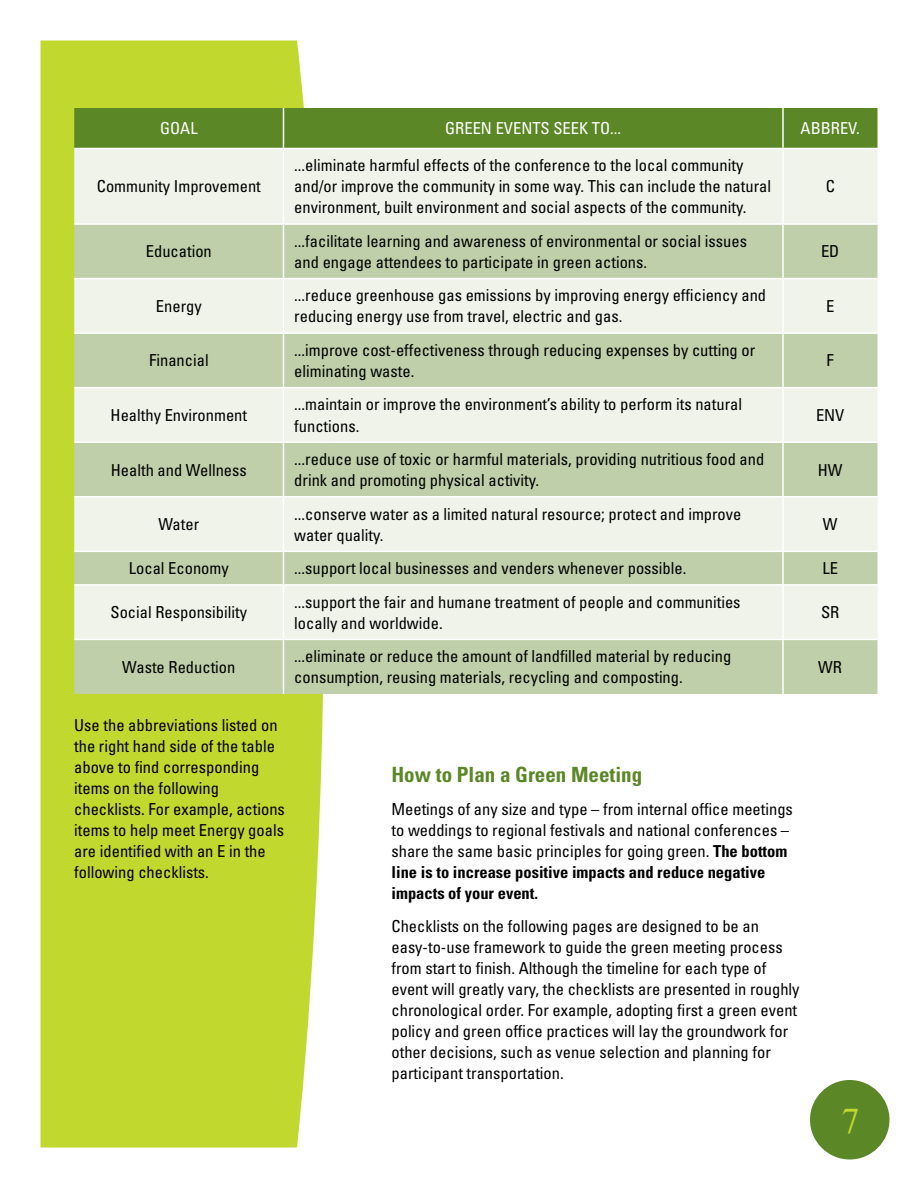
<style>
.page{position:relative;width:918px;height:1188px;background:#fff}
.page>*{position:absolute;margin:0;border:0;box-sizing:border-box;transform-origin:0 0}
.t1{font:36px "Times New Roman";color:#c1d82f}
.t2{font:700 condensed 21px "Univers LT Std";color:#5c8727}
.t3{font:condensed 16.5px/21px "Univers LT Std";color:#000}
.t4{font:condensed 16.5px "Univers LT Std";color:#fff}
.s1{font-weight:700}
</style>
<div class="page">
<div style="left:810px;top:1080px;width:80px;height:80px;background:#5c8727;border-radius:50%"></div>
<div style="left:40px;top:40px;width:283px;height:1108px;background:#c1d82f"></div>
<div style="left:74px;top:108px;width:804px;height:40px;background:#5c8727"></div>
<div style="left:74px;top:149px;width:804px;height:74px;background:#eff3e9"></div>
<svg style="left:74px;top:225px;width:804px;height:469px;background:#d4dfc6"></svg>
<hr style="left:74px;top:223px;width:210px;height:2px;background:#fff">
<hr style="left:284px;top:223px;width:499px;height:2px;background:#fff">
<hr style="left:74px;top:278px;width:210px;height:1px;background:#fff">
<hr style="left:284px;top:278px;width:499px;height:1px;background:#fff">
<hr style="left:783px;top:278px;width:95px;height:1px;background:#fff">
<hr style="left:283px;top:108px;width:1px;height:40px;background:#fff">
<hr style="left:782px;top:108px;width:2px;height:40px;background:#fff">
<hr style="left:283px;top:149px;width:1px;height:74px;background:#fff">
<hr style="left:782px;top:149px;width:2px;height:74px;background:#fff">
<hr style="left:283px;top:225px;width:1px;height:53px;background:#fff">
<hr style="left:782px;top:225px;width:2px;height:53px;background:#fff">
<hr style="left:283px;top:279px;width:1px;height:53px;background:#fff">
<hr style="left:782px;top:279px;width:2px;height:53px;background:#fff">
<hr style="left:283px;top:334px;width:1px;height:53px;background:#fff">
<hr style="left:782px;top:334px;width:2px;height:53px;background:#fff">
<hr style="left:283px;top:388px;width:1px;height:53px;background:#fff">
<hr style="left:782px;top:388px;width:2px;height:53px;background:#fff">
<hr style="left:283px;top:443px;width:1px;height:53px;background:#fff">
<hr style="left:782px;top:443px;width:2px;height:53px;background:#fff">
<hr style="left:283px;top:498px;width:1px;height:53px;background:#fff">
<hr style="left:782px;top:498px;width:2px;height:53px;background:#fff">
<hr style="left:283px;top:552px;width:1px;height:32px;background:#fff">
<hr style="left:782px;top:552px;width:2px;height:32px;background:#fff">
<hr style="left:283px;top:586px;width:1px;height:53px;background:#fff">
<hr style="left:782px;top:586px;width:2px;height:53px;background:#fff">
<hr style="left:283px;top:640px;width:1px;height:54px;background:#fff">
<hr style="left:782px;top:640px;width:2px;height:54px;background:#fff">
<hr style="left:74px;top:148px;width:210px;height:1px;background:#fff">
<hr style="left:284px;top:148px;width:499px;height:1px;background:#fff">
<hr style="left:74px;top:332px;width:210px;height:2px;background:#fff">
<hr style="left:284px;top:332px;width:499px;height:2px;background:#fff">
<hr style="left:783px;top:332px;width:95px;height:2px;background:#fff">
<hr style="left:74px;top:387px;width:210px;height:1px;background:#fff">
<hr style="left:284px;top:387px;width:499px;height:1px;background:#fff">
<hr style="left:783px;top:387px;width:95px;height:1px;background:#fff">
<hr style="left:74px;top:496px;width:210px;height:2px;background:#fff">
<hr style="left:284px;top:496px;width:499px;height:2px;background:#fff">
<hr style="left:783px;top:496px;width:95px;height:2px;background:#fff">
<hr style="left:74px;top:441px;width:210px;height:2px;background:#fff">
<hr style="left:284px;top:441px;width:499px;height:2px;background:#fff">
<hr style="left:783px;top:441px;width:95px;height:2px;background:#fff">
<hr style="left:74px;top:584px;width:210px;height:2px;background:#fff">
<hr style="left:284px;top:584px;width:499px;height:2px;background:#fff">
<hr style="left:783px;top:584px;width:95px;height:2px;background:#fff">
<hr style="left:74px;top:551px;width:210px;height:1px;background:#fff">
<hr style="left:284px;top:551px;width:499px;height:1px;background:#fff">
<hr style="left:783px;top:551px;width:95px;height:1px;background:#fff">
<hr style="left:74px;top:639px;width:210px;height:1px;background:#fff">
<hr style="left:284px;top:639px;width:499px;height:1px;background:#fff">
<hr style="left:783px;top:639px;width:95px;height:1px;background:#fff">
<p class="t4" style="left:160px;top:118px;width:20px">Goal</p>
<p class="t4" style="left:445px;top:118px;width:20px">Green</p>
<p class="t4" style="left:496px;top:118px;width:19px">Events</p>
<p class="t4" style="left:553px;top:118px;width:10px">seek</p>
<p class="t4" style="left:592px;top:118px;width:31px">to...</p>
<p class="t4" style="left:801px;top:118px;width:21px">Abbrev</p>
<p class="t4" style="left:856px;top:118px;width:5px">.</p>
<p class="t3" style="left:97px;top:176px;width:166px">Community Improvement</p>
<p class="t3" style="left:294px;top:155px;width:478px">...eliminate harmful effects of the conference to the local community and/or improve the community in some way. This can include the natural environment, built environment and social aspects of the community.</p>
<p class="t3" style="left:826px;top:176px;width:11px">C</p>
<p class="t3" style="left:146px;top:241px;width:67px">Education</p>
<p class="t3" style="left:294px;top:230px;width:454px">...facilitate learning and awareness of environmental or social issues and engage attendees to participate in green actions.</p>
<p class="t3" style="left:821px;top:241px;width:20px">ED</p>
<p class="t3" style="left:156px;top:295px;width:47px">Energy</p>
<p class="t3" style="left:294px;top:285px;width:473px">...reduce greenhouse gas emissions by improving energy efficiency and reducing energy use from travel, electric and gas.</p>
<p class="t3" style="left:826px;top:295px;width:10px">E</p>
<p class="t3" style="left:149px;top:350px;width:61px">Financial</p>
<p class="t3" style="left:294px;top:339px;width:462px">...improve cost-effectiveness through reducing expenses by cutting or eliminating waste.</p>
<p class="t3" style="left:827px;top:350px;width:9px">F</p>
<p class="t3" style="left:111px;top:404px;width:138px">Healthy Environment</p>
<p class="t3" style="left:294px;top:394px;width:449px">...maintain or improve the environment’s ability to perform its natural functions.</p>
<p class="t3" style="left:816px;top:404px;width:30px">ENV</p>
<p class="t3" style="left:111px;top:459px;width:138px">Health and Wellness</p>
<p class="t3" style="left:294px;top:448px;width:472px">...reduce use of toxic or harmful materials, providing nutritious food and drink and promoting physical activity.</p>
<p class="t3" style="left:818px;top:459px;width:26px">HW</p>
<p class="t3" style="left:158px;top:514px;width:42px">Water</p>
<p class="t3" style="left:294px;top:503px;width:449px">...conserve water as a limited natural resource; protect and improve water quality.</p>
<p class="t3" style="left:823px;top:514px;width:16px">W</p>
<p class="t3" style="left:129px;top:558px;width:101px">Local Economy</p>
<p class="t3" style="left:294px;top:558px;width:394px">...support local businesses and venders whenever possible.</p>
<p class="t3" style="left:822px;top:558px;width:17px">LE</p>
<p class="t3" style="left:111px;top:602px;width:138px">Social Responsibility</p>
<p class="t3" style="left:294px;top:591px;width:448px">...support the fair and humane treatment of people and communities locally and worldwide.</p>
<p class="t3" style="left:821px;top:602px;width:20px">SR</p>
<p class="t3" style="left:122px;top:656px;width:115px">Waste Reduction</p>
<p class="t3" style="left:294px;top:646px;width:439px">...eliminate or reduce the amount of landfilled material by reducing consumption, reusing materials, recycling and composting.</p>
<p class="t3" style="left:818px;top:656px;width:25px">WR</p>
<p class="t3" style="left:74px;top:715px;width:212px">Use the abbreviations listed on the right hand side of the table above to find corresponding items on the following checklists. For example, actions items to help meet Energy goals are identified with an E in the following checklists.</p>
<p class="t2" style="left:392px;top:762px;width:252px">How to Plan a Green Meeting</p>
<p class="t3" style="left:392px;top:798px;width:403px">Meetings of any size and type – from internal office meetings to weddings to regional festivals and national conferences – share the same basic principles for going green. <span class="s1">The bottom line is to increase positive impacts and reduce negative impacts of your event.</span></p>
<p class="t3" style="left:392px;top:915px;width:410px">Checklists on the following pages are designed to be an easy-to-use framework to guide the green meeting process from start to finish. Although the timeline for each type of event will greatly vary, the checklists are presented in roughly chronological order. For example, adopting first a green event policy and green office practices will lay the groundwork for other decisions, such as venue selection and planning for participant transportation.</p>
<h1 class="t1" style="left:842px;top:1097px;width:19px">7</h1>
</div>
